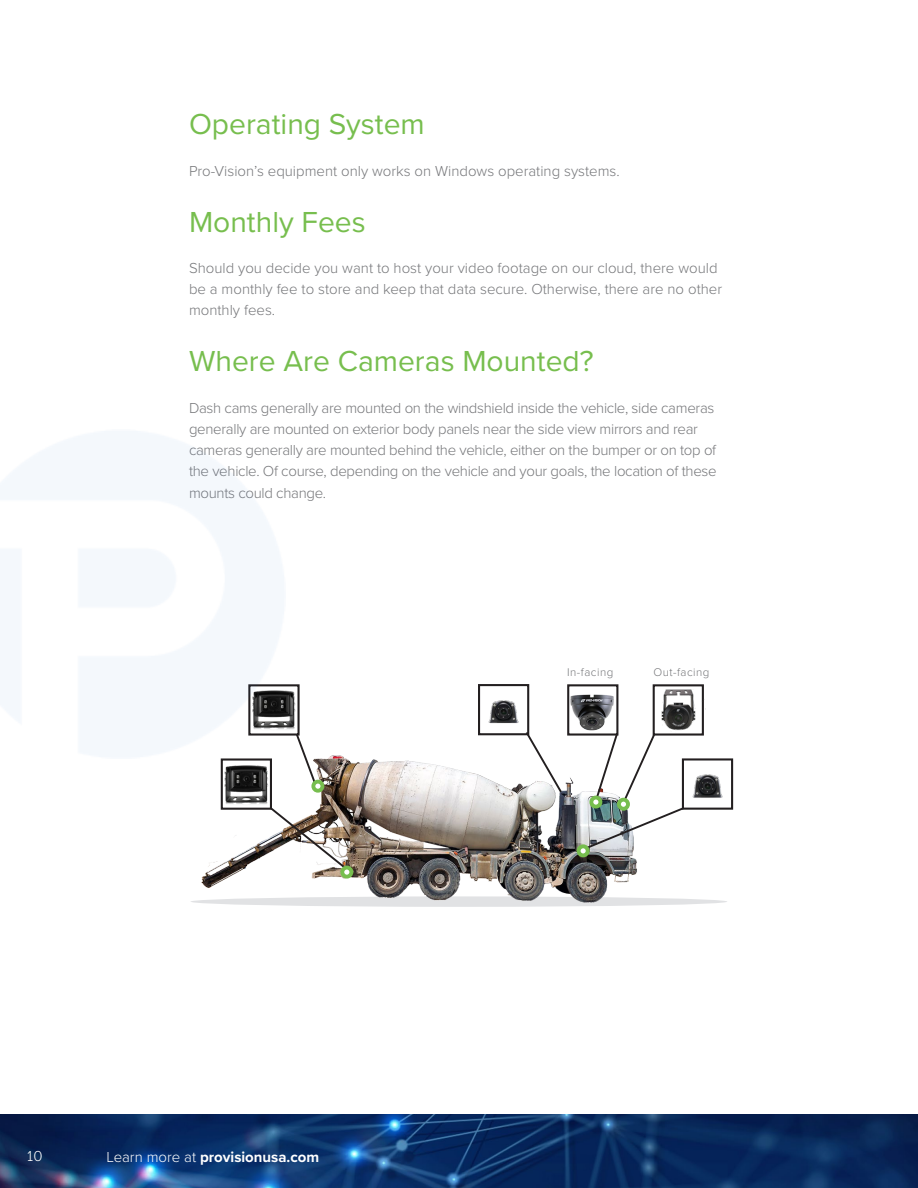
<style>
.page{position:relative;width:918px;height:1188px;background:#fff}
.page>*{position:absolute;margin:0;border:0;box-sizing:border-box;transform-origin:0 0}
.Paragraph_Style_1__L{font:30px "Proxima Nova";color:#77be4e}
.Paragraph_Style_1__L-2{font:300 15px/21px "Proxima Nova";letter-spacing:-.02em;color:#76777a}
.Title_2_Green{font:300 15px/21px "Proxima Nova";color:#76777a}
.Paragraph_Style_1__L-3{font:300 15px "Proxima Nova";color:#76777a}
.t1{font:700 15px "Proxima Nova";color:#fff}
.t2{font:300 15px "Proxima Nova";color:#fff}
.t3{font:300 11.55px "Proxima Nova";letter-spacing:.04em;color:#76777a}
.s1{font-weight:300}
</style>
<div class="page">
<img style="left:0;top:1115px;width:918px;height:73px">
<div style="left:190px;top:896px;width:537px;height:11px;background:#e1e2e4;border-radius:50%"></div>
<img style="left:194px;top:755px;width:449px;height:152px">
<div style="left:567px;top:684px;width:51px;height:52px;border:2px solid #231f20"></div>
<img style="left:570px;top:694px;width:44px;height:41px">
<img style="left:652px;top:684px;width:54px;height:52px">
<div style="left:478px;top:684px;width:51px;height:51px;border:2px solid #231f20"></div>
<svg style="left:524px;top:730px;width:40px;height:65px"></svg>
<svg style="left:294px;top:736px;width:24px;height:52px"></svg>
<img style="left:268px;top:805px;width:83px;height:68px">
<svg style="left:582px;top:731px;width:104px;height:120px"></svg>
<div style="left:342px;top:868px;width:9px;height:9px;background:#fff;border-radius:50%"></div>
<div style="left:340px;top:866px;width:13px;height:13px;border:4px solid #77be4e;border-radius:50%"></div>
<div style="left:619px;top:800px;width:9px;height:9px;background:#fff;border-radius:50%"></div>
<div style="left:617px;top:798px;width:13px;height:13px;border:4px solid #77be4e;border-radius:50%"></div>
<div style="left:579px;top:846px;width:9px;height:9px;background:#fff;border-radius:50%"></div>
<div style="left:577px;top:844px;width:13px;height:13px;border:4px solid #77be4e;border-radius:50%"></div>
<div style="left:313px;top:782px;width:9px;height:9px;background:#fff;border-radius:50%"></div>
<div style="left:311px;top:780px;width:13px;height:13px;border:4px solid #77be4e;border-radius:50%"></div>
<img style="left:679px;top:757px;width:55px;height:58px">
<img style="left:478px;top:684px;width:52px;height:46px">
<div style="left:221px;top:758px;width:51px;height:52px;border:2px solid #231f20"></div>
<img style="left:217px;top:759px;width:60px;height:49px">
<img style="left:285px;top:684px;width:15px;height:49px">
<div style="left:591px;top:798px;width:9px;height:9px;background:#fff;border-radius:50%"></div>
<div style="left:589px;top:796px;width:13px;height:13px;border:4px solid #77be4e;border-radius:50%"></div>
<img style="left:0;top:431px;width:285px;height:328px">
<p class="Paragraph_Style_1__L" style="left:189px;top:102px;width:237px">Operating System</p>
<p class="Paragraph_Style_1__L-3" style="left:189px;top:159px;width:432px">Pro-Vision’s equipment only works on Windows operating systems.</p>
<p class="Paragraph_Style_1__L" style="left:189px;top:199px;width:178px">Monthly Fees</p>
<p class="Title_2_Green" style="left:189px;top:257px;width:535px">Should you decide you want to host your video footage on our cloud, there would be a monthly fee to store and keep that data secure. Otherwise, there are no other monthly fees.</p>
<p class="Paragraph_Style_1__L" style="left:189px;top:339px;width:406px">Where Are Cameras Mounted?</p>
<p class="Paragraph_Style_1__L-2" style="left:189px;top:396px;width:529px">Dash cams generally are mounted on the windshield inside the vehicle, side cameras generally are mounted on exterior body panels near the side view mirrors and rear cameras generally are mounted behind the vehicle, either on the bumper or on top of the vehicle. Of course, depending on the vehicle and your goals, the location of these</p>
<p class="Paragraph_Style_1__L-2" style="left:189px;top:482px;width:139px">mounts could change.</p>
<p class="t2" style="left:28px;top:1145px;width:16px">10</p>
<p class="t1" style="left:106px;top:1146px;width:214px"><span class="s1">Learn more at</span> provisionusa.com</p>
<p class="t3" style="left:567px;top:664px;width:48px">In-facing</p>
<p class="t3" style="left:653px;top:663px;width:58px">Out-facing</p>
</div>
